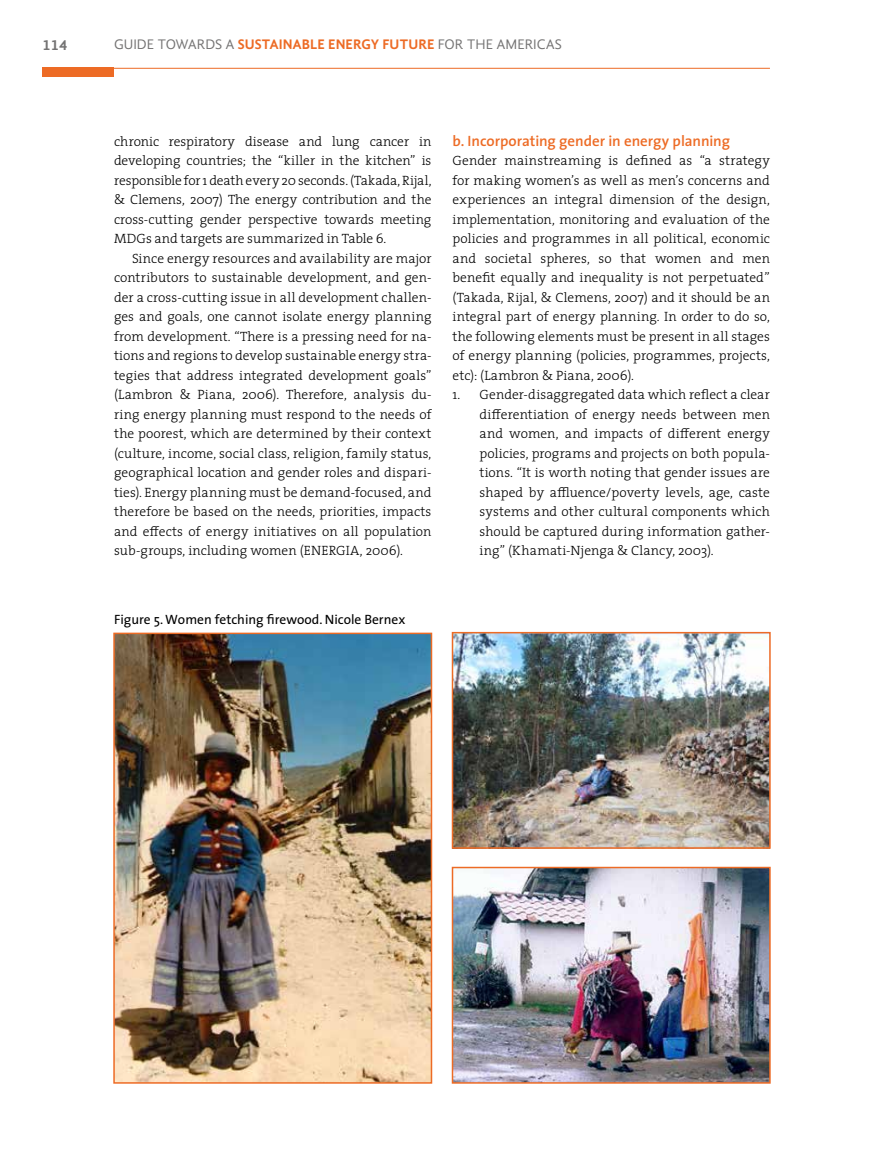
<style>
.page{position:relative;width:872px;height:1170px;background:#fff}
.page>*{position:absolute;margin:0;border:0;box-sizing:border-box;transform-origin:0 0}
.t1{font:600 15px "The Sans";color:#ed6b25}
.t2{font:700 15px "Gandhi Sans";color:#747373}
.t3{font:14.25px "Gandhi Sans";color:#747373}
.t4{font:300 13.5px/19.5px "The Serif";letter-spacing:.005em;color:#000;text-align:justify}
.t5{font:13.5px "The Sans";color:#000}
.s1{font-weight:700;color:#ed6b25}
</style>
<div class="page">
<div style="left:43px;top:68px;width:71px;height:9px;background:#ed6b25"></div>
<hr style="left:43px;top:68px;width:727px;height:1px;background:#ed6b25">
<img style="left:116px;top:635px;width:313px;height:445px">
<div style="left:113px;top:632px;width:319px;height:451px;border:2px solid #ed6b25"></div>
<img style="left:455px;top:635px;width:312px;height:210px">
<div style="left:452px;top:632px;width:318px;height:216px;border:2px solid #ed6b25"></div>
<img style="left:455px;top:869px;width:312px;height:211px">
<div style="left:452px;top:866px;width:318px;height:217px;border:2px solid #ed6b25"></div>
<p class="t2" style="left:43px;top:36px;width:26px">114</p>
<p class="t3" style="left:114px;top:36px;width:449px">GUIDE TOWARDS A <span class="s1">SUSTAINABLE ENERGY FUTURE</span> FOR THE AMERICAS</p>
<p class="t4" style="left:114px;top:131px;width:319px">chronic respiratory disease and lung cancer in developing countries; the “killer in the kitchen” is responsible for 1 death every 20 seconds. (Takada, Rijal, &amp; Clemens, 2007) The energy contribution and the cross-cutting gender perspective towards meeting MDGs and targets are summarized in Table 6.</p>
<p class="t4" style="left:114px;top:248px;width:319px;text-indent:18px">Since energy resources and availability are major contributors to sustainable development, and gen&shy;der a cross-cutting issue in all development challen&shy;ges and goals, one cannot isolate energy planning from development. “There is a pressing need for na&shy;tions and regions to develop sustainable energy stra&shy;tegies that address integrated development goals” (Lambron &amp; Piana, 2006). Therefore, analysis du&shy;ring energy planning must respond to the needs of the poorest, which are determined by their context (culture, income, social class, religion, family status, geographical location and gender roles and dispari&shy;ties). Energy planning must be demand-focused, and therefore be based on the needs, priorities, impacts and effects of energy initiatives on all population sub-groups, including women (ENERGIA, 2006).</p>
<p class="t1" style="left:452px;top:128px;width:279px">b. Incorporating gender in energy planning</p>
<p class="t4" style="left:452px;top:150px;width:319px">Gender mainstreaming is defined as “a strategy for making women’s as well as men’s concerns and experiences an integral dimension of the design, implementation, monitoring and evaluation of the policies and programmes in all political, economic and societal spheres, so that women and men benefit equally and inequality is not perpetuated” (Takada, Rijal, &amp; Clemens, 2007) and it should be an integral part of energy planning. In order to do so, the following elements must be present in all stages of energy planning (policies, programmes, projects, etc): (Lambron &amp; Piana, 2006).</p>
<p class="t4" style="left:479px;top:384px;width:292px;text-indent:-27px">1. Gender-disaggregated data which reflect a clear differentiation of energy needs between men and women, and impacts of different energy policies, programs and projects on both popula&shy;tions. “It is worth noting that gender issues are shaped by affluence/poverty levels, age, caste systems and other cultural components which should be captured during information gather&shy;ing” (Khamati-Njenga &amp; Clancy, 2003).</p>
<p class="t5" style="left:114px;top:608px;width:293px">Figure 5. Women fetching firewood. Nicole Bernex</p>
</div>
